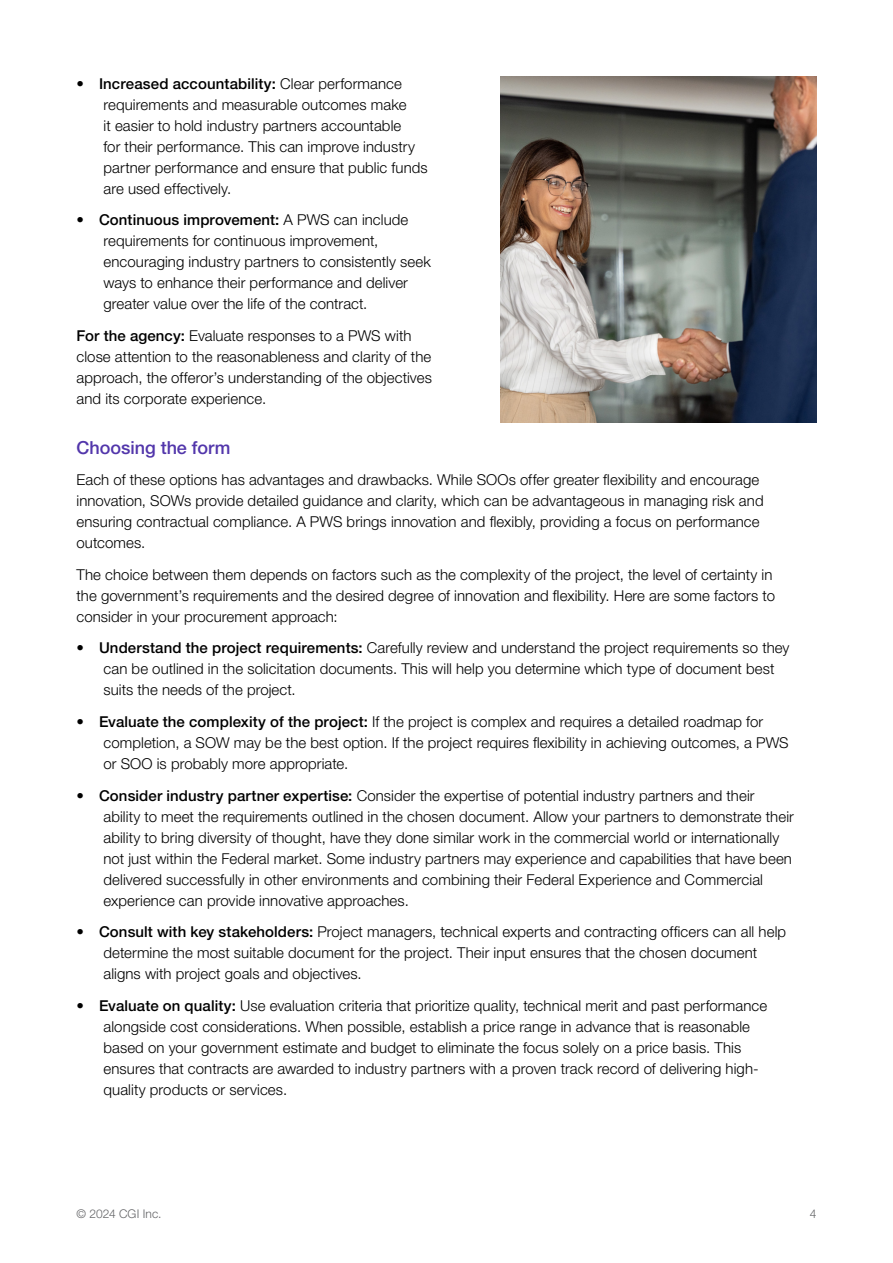
<style>
.page{position:relative;width:893px;height:1263px;background:#fff}
.page>*{position:absolute;margin:0;border:0;box-sizing:border-box;transform-origin:0 0}
.t1{font:500 18px "Helvetica Neue LT Pro";color:#5236ab}
.t2{font:300 15px/21px "Helvetica Neue LT Pro";letter-spacing:.005em;color:#000}
.t3{font:300 12px "Helvetica Neue LT Pro";letter-spacing:.01em;color:#636466}
.s1{font-weight:500}
</style>
<div class="page">
<img style="left:501px;top:77px;width:315px;height:345px">
<p class="t2" style="left:104px;top:73px;width:326px;text-indent:-27px"><span class="s1">• Increased accountability:</span> Clear performance requirements and measurable outcomes make<br>it easier to hold industry partners accountable<br>for their performance. This can improve industry partner performance and ensure that public funds are used effectively.</p>
<p class="t2" style="left:104px;top:209px;width:329px;text-indent:-27px"><span class="s1">• Continuous improvement:</span> A PWS can include requirements for continuous improvement, encouraging industry partners to consistently seek ways to enhance their performance and deliver greater value over the life of the contract.</p>
<p class="t2" style="left:76px;top:325px;width:357px"><span class="s1">For the agency:</span> Evaluate responses to a PWS with close attention to the reasonableness and clarity of the approach, the offeror’s understanding of the objectives and its corporate experience.</p>
<p class="t1" style="left:76px;top:437px;width:155px">Choosing the form</p>
<p class="t2" style="left:76px;top:469px;width:689px">Each of these options has advantages and drawbacks. While SOOs offer greater flexibility and encourage innovation, SOWs provide detailed guidance and clarity, which can be advantageous in managing risk and ensuring contractual compliance. A PWS brings innovation and flexibly, providing a focus on performance outcomes.</p>
<p class="t2" style="left:76px;top:564px;width:700px">The choice between them depends on factors such as the complexity of the project, the level of certainty in the government’s requirements and the desired degree of innovation and flexibility. Here are some factors to consider in your procurement approach:</p>
<p class="t2" style="left:103px;top:637px;width:687px;text-indent:-27px"><span class="s1">• Understand the project requirements:</span> Carefully review and understand the project requirements so they can be outlined in the solicitation documents. This will help you determine which type of document best suits the needs of the project.</p>
<p class="t2" style="left:104px;top:711px;width:687px;text-indent:-27px"><span class="s1">• Evaluate the complexity of the project:</span> If the project is complex and requires a detailed roadmap for completion, a SOW may be the best option. If the project requires flexibility in achieving outcomes, a PWS or SOO is probably more appropriate.</p>
<p class="t2" style="left:104px;top:784px;width:692px;text-indent:-27px"><span class="s1">• Consider industry partner expertise:</span> Consider the expertise of potential industry partners and their ability to meet the requirements outlined in the chosen document. Allow your partners to demonstrate their ability to bring diversity of thought, have they done similar work in the commercial world or internationally not just within the Federal market. Some industry partners may experience and capabilities that have been delivered successfully in other environments and combining their Federal Experience and Commercial experience can provide innovative approaches.</p>
<p class="t2" style="left:104px;top:921px;width:684px;text-indent:-27px"><span class="s1">• Consult with key stakeholders:</span> Project managers, technical experts and contracting officers can all help determine the most suitable document for the project. Their input ensures that the chosen document aligns with project goals and objectives.</p>
<p class="t2" style="left:104px;top:994px;width:665px;text-indent:-27px"><span class="s1">• Evaluate on quality:</span> Use evaluation criteria that prioritize quality, technical merit and past performance alongside cost considerations. When possible, establish a price range in advance that is reasonable based on your government estimate and budget to eliminate the focus solely on a price basis. This ensures that contracts are awarded to industry partners with a proven track record of delivering high&shy;quality products or services.</p>
<p class="t3" style="left:77px;top:1206px;width:87px">© 2024 CGI Inc.</p>
<p class="t3" style="left:810px;top:1206px;width:8px">4</p>
</div>
